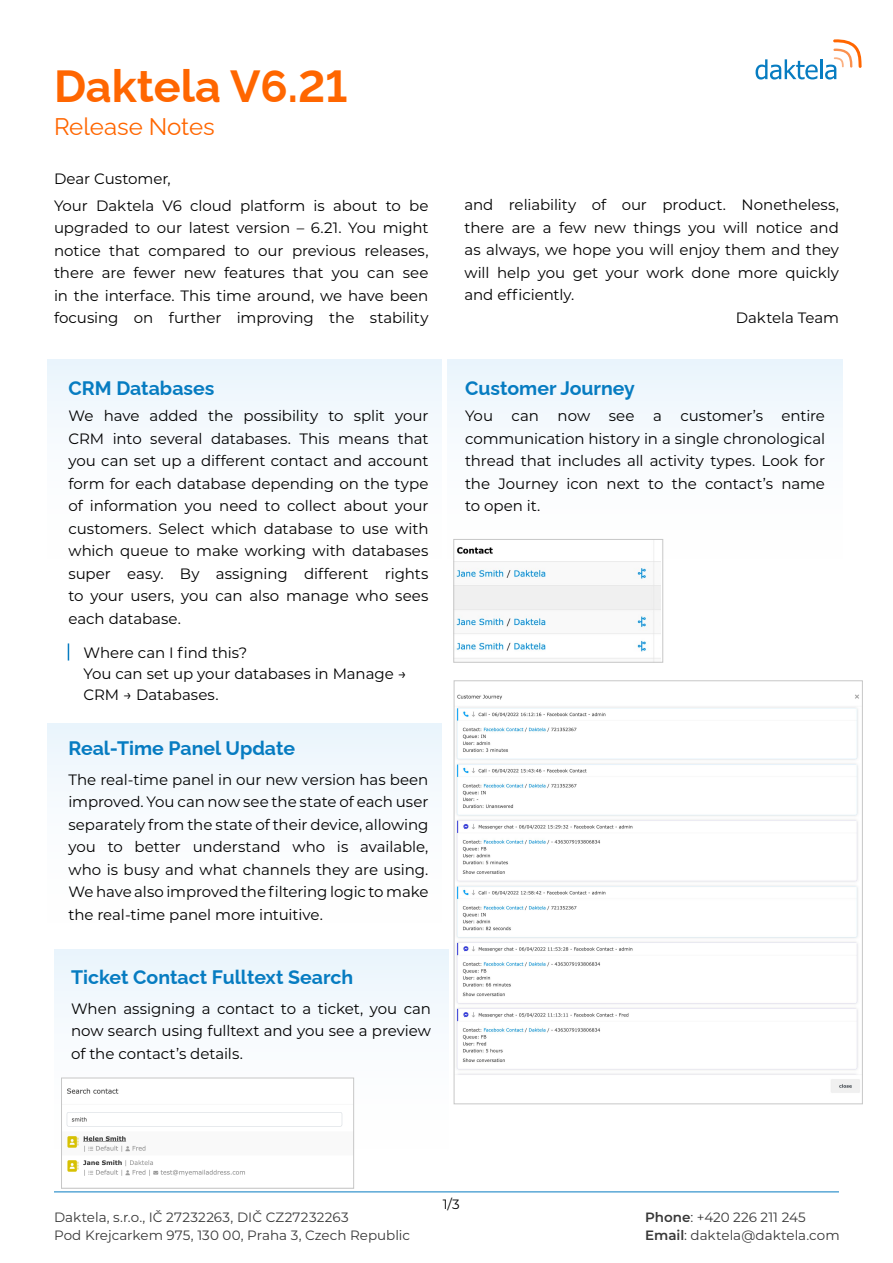
<style>
.page{position:relative;width:893px;height:1263px;background:#fff}
.page>*{position:absolute;margin:0;border:0;box-sizing:border-box;transform-origin:0 0}
.t1{font:700 45px "Raleway";color:#f60}
.t2{font:24px "Raleway";color:#f60}
.t3{font:700 19.5px "Raleway";color:#077cc1}
.t4{font:15px/22.5px "Montserrat";letter-spacing:-.005em;color:#000;text-align:justify}
.t5{font:13.5px/18px "Montserrat";color:#383838}
.t6{font:13.5px "Montserrat";color:#000}
.s1{font-weight:600}
</style>
<div class="page">
<svg style="left:755px;top:59px;width:63px;height:21px"></svg>
<hr style="left:820px;top:59px;width:2px;height:20px;background:#077cc1">
<svg style="left:825px;top:39px;width:37px;height:41px"></svg>
<hr style="left:54px;top:1191px;width:785px;height:1px;background:#077cc1">
<img style="left:456px;top:541px;width:204px;height:119px">
<div style="left:454px;top:539px;width:209px;height:123px;border:1px solid #c7c7c7"></div>
<img style="left:456px;top:694px;width:404px;height:399px">
<img style="left:63px;top:1088px;width:289px;height:88px">
<div style="left:61px;top:1078px;width:293px;height:110px;border:1px solid #c7c7c7"></div>
<svg style="left:68px;top:643px;width:1px;height:17px"></svg>
<h1 class="t1" style="left:54px;top:50px;width:295px">Daktela V6.21</h1>
<h2 class="t2" style="left:54px;top:107px;width:162px">Release Notes</h2>
<p class="t4" style="left:54px;top:164px;width:376px;line-height:27px">Dear Customer,<br>Your Daktela V6 cloud platform is about to be</p>
<p class="t4" style="left:54px;top:216px;width:376px">upgraded to our latest version – 6.21. You might notice that compared to our previous releases, there are fewer new features that you can see in the interface. This time around, we have been focusing on further improving the stability</p>
<h3 class="t3" style="left:68px;top:373px;width:148px">CRM Databases</h3>
<p class="t4" style="left:68px;top:404px;width:362px">We have added the possibility to split your CRM into several databases. This means that you can set up a different contact and account form for each database depending on the type of information you need to collect about your customers. Select which database to use with which queue to make working with databases super easy. By assigning different rights to your users, you can also manage who sees each database.</p>
<p class="t4" style="left:83px;top:642px;width:325px;line-height:21px;text-align:left">Where can I find this?<br>You can set up your databases in Manage →<br>CRM → Databases.</p>
<h3 class="t3" style="left:68px;top:733px;width:228px">Real-Time Panel Update</h3>
<p class="t4" style="left:68px;top:767px;width:362px">The real-time panel in our new version has been improved. You can now see the state of each user separately from the state of their device, allowing you to better understand who is available, who is busy and what channels they are using.<br>We have also improved the filtering logic to make the real-time panel more intuitive.</p>
<h3 class="t3" style="left:71px;top:962px;width:284px">Ticket Contact Fulltext Search</h3>
<p class="t4" style="left:71px;top:996px;width:362px">When assigning a contact to a ticket, you can now search using fulltext and you see a preview of the contact’s details.</p>
<p class="t4" style="left:464px;top:193px;width:376px">and reliability of our product. Nonetheless, there are a few new things you will notice and as always, we hope you will enjoy them and they will help you get your work done more quickly and efficiently.</p>
<h3 class="t3" style="left:465px;top:373px;width:171px">Customer Journey</h3>
<p class="t4" style="left:736px;top:306px;width:105px">Daktela Team</p>
<p class="t4" style="left:465px;top:404px;width:362px">You can now see a customer’s entire communication history in a single chronological thread that includes all activity types. Look for the Journey icon next to the contact’s name to open it.</p>
<p class="t6" style="left:443px;top:1195px;width:19px">1/3</p>
<p class="t5" style="left:54px;top:1208px;width:358px">Daktela, s.r.o., IČ 27232263, DIČ CZ27232263<br>Pod Krejcarkem 975, 130 00, Praha 3, Czech Republic</p>
<p class="t5" style="left:645px;top:1208px;width:196px"><span class="s1">Phone</span>: +420 226 211 245<br><span class="s1">Email</span>: daktela@daktela.com</p>
</div>
